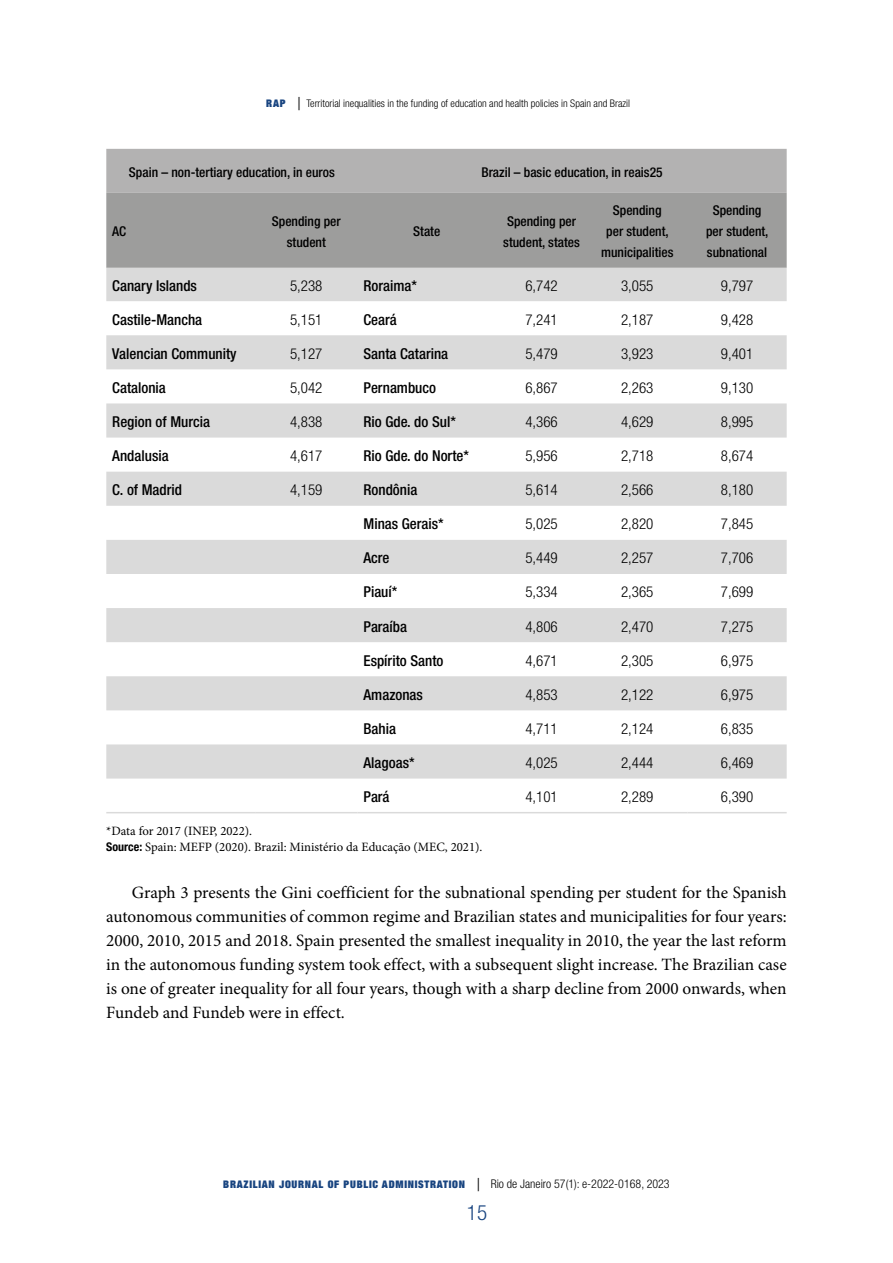
<style>
.page{position:relative;width:893px;height:1263px;background:#fff}
.page>*{position:absolute;margin:0;border:0;box-sizing:border-box;transform-origin:0 0}
.t1{font:300 condensed 21px "Helvetica Neue LT Std";color:#184480}
.t2{font:17.25px/23.9px "Minion Pro";letter-spacing:-.005em;color:#000;text-align:justify}
.t3{font:300 condensed 15px "Helvetica Neue LT Std";color:#000}
.t4{font:500 condensed 15px "Helvetica Neue LT Std";color:#000}
.t5{font:500 condensed 13.5px/21px "Helvetica Neue LT Std";color:#000;text-align:center}
.t6{font:12.75px/15.3px "Minion Pro";color:#000}
.t7{font:300 condensed 10.5px "Helvetica Neue LT Std";color:#000}
.t8{font:900 expanded 10.5px "Helvetica Neue";letter-spacing:.07em;color:#184480}
.s1{font-family:"Helvetica Neue";font-weight:900;font-stretch:expanded;color:#184480}
.s2{font-size:18px}
.s3{font-family:"Helvetica Neue LT Std";font-weight:700;font-stretch:condensed;font-size:12px}
.s4{font-family:"Helvetica Neue LT Std";font-weight:300;font-stretch:condensed;font-size:18px;color:#000}
.s5{font-family:"Helvetica Neue LT Std";font-weight:300;font-stretch:condensed;font-size:12px;color:#000}
</style>
<div class="page">
<div style="left:106px;top:149px;width:681px;height:44px;background:#b3b2b2"></div>
<div style="left:106px;top:193px;width:681px;height:75px;background:#9d9d9c"></div>
<svg style="left:106px;top:268px;width:681px;height:510px;fill:#dadada"></svg>
<hr style="left:106px;top:812px;width:149px;height:1px;background:#dadada">
<hr style="left:255px;top:812px;width:102px;height:1px;background:#dadada">
<hr style="left:357px;top:812px;width:139px;height:1px;background:#dadada">
<hr style="left:496px;top:812px;width:91px;height:1px;background:#dadada">
<hr style="left:587px;top:812px;width:100px;height:1px;background:#dadada">
<hr style="left:687px;top:812px;width:100px;height:1px;background:#dadada">
<p class="t7" style="left:266px;top:98px;width:365px"><span class="s1">RAP</span> <span class="s2">|</span> Territorial inequalities in the funding of education and health policies in Spain and Brazil</p>
<p class="t5" style="left:129px;top:161px;width:207px">Spain – non-tertiary education, in euros</p>
<p class="t5" style="left:481px;top:161px;width:183px">Brazil – basic education, in reais25</p>
<p class="t5" style="left:112px;top:221px;width:16px">AC</p>
<p class="t5" style="left:272px;top:210px;width:70px">Spending per student</p>
<p class="t5" style="left:413px;top:221px;width:29px">State</p>
<p class="t5" style="left:503px;top:210px;width:78px;text-align:left">Spending per student, states</p>
<p class="t5" style="left:601px;top:200px;width:74px">Spending<br>per student, municipalities</p>
<p class="t5" style="left:706px;top:200px;width:64px">Spending per student, subnational</p>
<p class="t4" style="left:112px;top:276px;width:86px">Canary Islands</p>
<p class="t3" style="left:290px;top:277px;width:34px">5,238</p>
<p class="t4" style="left:363px;top:276px;width:55px">Roraima*</p>
<p class="t3" style="left:525px;top:277px;width:34px">6,742</p>
<p class="t3" style="left:621px;top:277px;width:34px">3,055</p>
<p class="t3" style="left:721px;top:277px;width:34px">9,797</p>
<p class="t4" style="left:112px;top:310px;width:91px">Castile-Mancha</p>
<p class="t3" style="left:290px;top:311px;width:34px">5,151</p>
<p class="t4" style="left:363px;top:310px;width:35px">Ceará</p>
<p class="t3" style="left:525px;top:311px;width:34px">7,241</p>
<p class="t3" style="left:621px;top:311px;width:34px">2,187</p>
<p class="t3" style="left:721px;top:311px;width:34px">9,428</p>
<p class="t4" style="left:112px;top:344px;width:126px">Valencian Community</p>
<p class="t3" style="left:290px;top:345px;width:34px">5,127</p>
<p class="t4" style="left:363px;top:344px;width:86px">Santa Catarina</p>
<p class="t3" style="left:525px;top:345px;width:34px">5,479</p>
<p class="t3" style="left:621px;top:345px;width:34px">3,923</p>
<p class="t3" style="left:721px;top:345px;width:34px">9,401</p>
<p class="t4" style="left:112px;top:379px;width:55px">Catalonia</p>
<p class="t3" style="left:290px;top:379px;width:34px">5,042</p>
<p class="t4" style="left:363px;top:379px;width:74px">Pernambuco</p>
<p class="t3" style="left:525px;top:379px;width:34px">6,867</p>
<p class="t3" style="left:621px;top:379px;width:34px">2,263</p>
<p class="t3" style="left:721px;top:379px;width:34px">9,130</p>
<p class="t4" style="left:112px;top:413px;width:99px">Region of Murcia</p>
<p class="t3" style="left:290px;top:413px;width:34px">4,838</p>
<p class="t4" style="left:363px;top:413px;width:94px">Rio Gde. do Sul*</p>
<p class="t3" style="left:525px;top:413px;width:34px">4,366</p>
<p class="t3" style="left:621px;top:413px;width:34px">4,629</p>
<p class="t3" style="left:721px;top:413px;width:34px">8,995</p>
<p class="t4" style="left:112px;top:447px;width:58px">Andalusia</p>
<p class="t3" style="left:290px;top:447px;width:34px">4,617</p>
<p class="t4" style="left:363px;top:447px;width:107px">Rio Gde. do Norte*</p>
<p class="t3" style="left:525px;top:447px;width:34px">5,956</p>
<p class="t3" style="left:621px;top:447px;width:34px">2,718</p>
<p class="t3" style="left:721px;top:447px;width:34px">8,674</p>
<p class="t4" style="left:112px;top:481px;width:71px">C. of Madrid</p>
<p class="t3" style="left:290px;top:481px;width:34px">4,159</p>
<p class="t4" style="left:363px;top:481px;width:55px">Rondônia</p>
<p class="t3" style="left:525px;top:481px;width:34px">5,614</p>
<p class="t3" style="left:621px;top:481px;width:34px">2,566</p>
<p class="t3" style="left:721px;top:481px;width:34px">8,180</p>
<p class="t4" style="left:363px;top:515px;width:82px">Minas Gerais*</p>
<p class="t3" style="left:525px;top:515px;width:34px">5,025</p>
<p class="t3" style="left:621px;top:515px;width:34px">2,820</p>
<p class="t3" style="left:721px;top:515px;width:34px">7,845</p>
<p class="t4" style="left:363px;top:549px;width:28px">Acre</p>
<p class="t3" style="left:525px;top:549px;width:34px">5,449</p>
<p class="t3" style="left:621px;top:549px;width:34px">2,257</p>
<p class="t3" style="left:721px;top:549px;width:34px">7,706</p>
<p class="t4" style="left:363px;top:583px;width:35px">Piauí*</p>
<p class="t3" style="left:525px;top:583px;width:34px">5,334</p>
<p class="t3" style="left:621px;top:583px;width:34px">2,365</p>
<p class="t3" style="left:721px;top:583px;width:34px">7,699</p>
<p class="t4" style="left:363px;top:617px;width:45px">Paraíba</p>
<p class="t3" style="left:525px;top:618px;width:34px">4,806</p>
<p class="t3" style="left:621px;top:618px;width:34px">2,470</p>
<p class="t3" style="left:721px;top:618px;width:34px">7,275</p>
<p class="t4" style="left:363px;top:651px;width:81px">Espírito Santo</p>
<p class="t3" style="left:525px;top:652px;width:34px">4,671</p>
<p class="t3" style="left:621px;top:652px;width:34px">2,305</p>
<p class="t3" style="left:721px;top:652px;width:34px">6,975</p>
<p class="t4" style="left:363px;top:685px;width:61px">Amazonas</p>
<p class="t3" style="left:525px;top:686px;width:34px">4,853</p>
<p class="t3" style="left:621px;top:686px;width:34px">2,122</p>
<p class="t3" style="left:721px;top:686px;width:34px">6,975</p>
<p class="t4" style="left:363px;top:719px;width:34px">Bahia</p>
<p class="t3" style="left:525px;top:720px;width:34px">4,711</p>
<p class="t3" style="left:621px;top:720px;width:34px">2,124</p>
<p class="t3" style="left:721px;top:720px;width:34px">6,835</p>
<p class="t4" style="left:363px;top:754px;width:53px">Alagoas*</p>
<p class="t3" style="left:525px;top:754px;width:34px">4,025</p>
<p class="t3" style="left:621px;top:754px;width:34px">2,444</p>
<p class="t3" style="left:721px;top:754px;width:34px">6,469</p>
<p class="t4" style="left:363px;top:788px;width:28px">Pará</p>
<p class="t3" style="left:525px;top:788px;width:34px">4,101</p>
<p class="t3" style="left:621px;top:788px;width:34px">2,289</p>
<p class="t3" style="left:721px;top:788px;width:34px">6,390</p>
<p class="t6" style="left:106px;top:824px;width:378px">*Data for 2017 (INEP, 2022).<br><span class="s3">Source:</span> Spain: MEFP (2020). Brazil: Ministério da Educação (MEC, 2021).</p>
<p class="t2" style="left:106px;top:881px;width:682px;text-indent:26px">Graph 3 presents the Gini coefficient for the subnational spending per student for the Spanish autonomous communities of common regime and Brazilian states and municipalities for four years:<br>2000, 2010, 2015 and 2018. Spain presented the smallest inequality in 2010, the year the last reform in the autonomous funding system took effect, with a subsequent slight increase. The Brazilian case is one of greater inequality for all four years, though with a sharp decline from 2000 onwards, when Fundeb and Fundeb were in effect.</p>
<p class="t8" style="left:223px;top:1177px;width:448px">BRAZILIAN JOURNAL OF PUBLIC ADMINISTRATION <span class="s4">|</span> <span class="s5">Rio de Janeiro 57(1): e-2022-0168, 2023</span></p>
<p class="t1" style="left:467px;top:1200px;width:22px">15</p>
</div>
